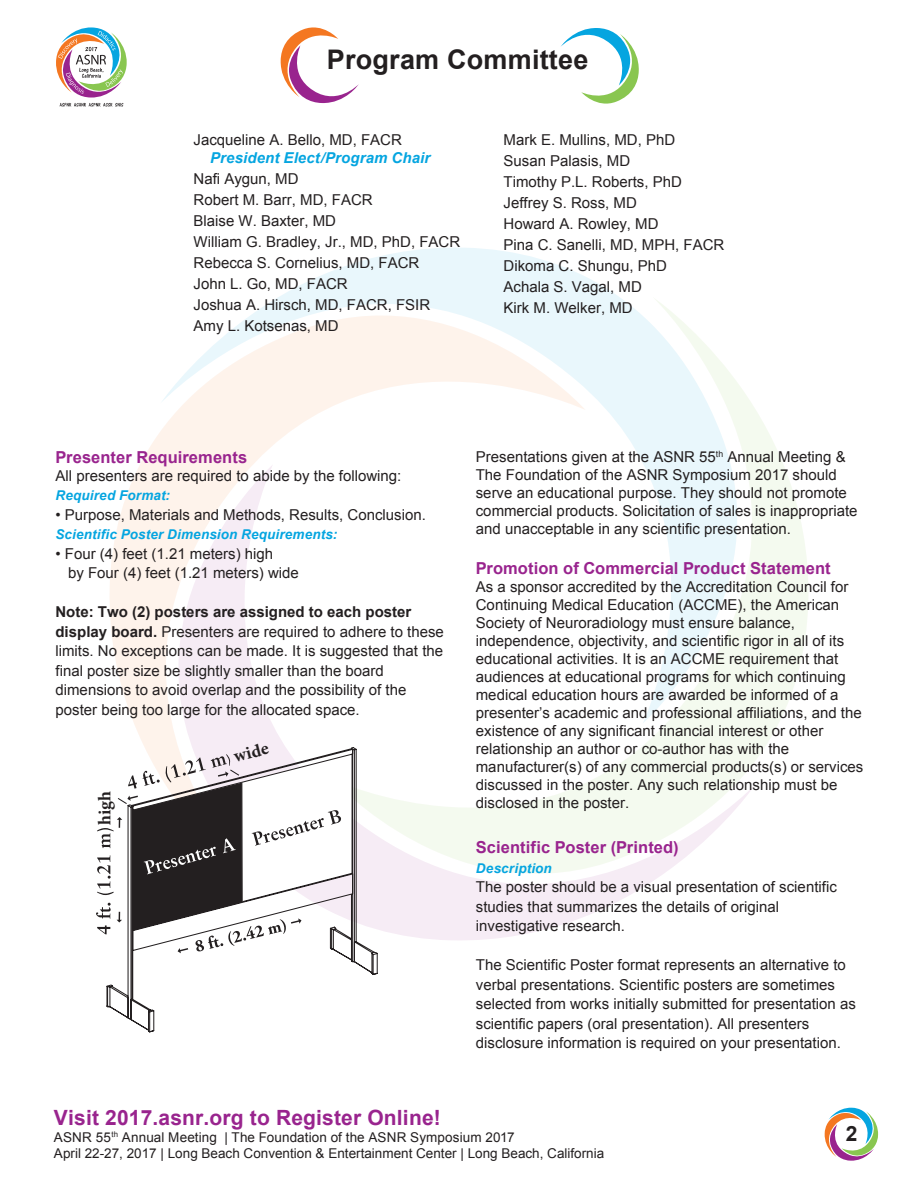
<style>
.page{position:relative;width:918px;height:1188px;background:#fff}
.page>*{position:absolute;margin:0;border:0;box-sizing:border-box;transform-origin:0 0}
.t1{font:700 27px "Arial";letter-spacing:.01em;color:#231f20}
.t2{font:700 21px "Arial";letter-spacing:.01em;color:#99248e}
.t3{font:700 21px "Arial";color:#231f20}
.t4{font:700 18px "Minion Pro";color:#231f20}
.t5{font:700 16.5px "Arial";letter-spacing:.005em;color:#99248e}
.t6{font:15px/18px "Arial";color:#231f20}
.t7{font:italic 700 15px "Arial";letter-spacing:.01em;color:#05a5e0}
.t8{font:13.5px/16.2px "Arial";color:#231f20}
.t9{font:italic 700 13.5px "Arial";letter-spacing:.015em;color:#05a5e0}
.s1{font-weight:700}
</style>
<div class="page">
<svg style="left:110px;top:433px;width:50px;height:281px;fill:#fef3eb"></svg>
<svg style="left:756px;top:467px;width:52px;height:292px;fill:#f4faef"></svg>
<svg style="left:131px;top:464px;width:625px;height:476px"></svg>
<svg style="left:160px;top:248px;width:624px;height:476px"></svg>
<img style="left:59px;top:106px;width:64px;height:1px">
<svg style="left:56px;top:27px;width:71px;height:79px"></svg>
<svg style="left:280px;top:27px;width:79px;height:77px"></svg>
<svg style="left:561px;top:28px;width:78px;height:76px"></svg>
<svg style="left:824px;top:1107px;width:55px;height:54px"></svg>
<svg style="left:106px;top:747px;width:272px;height:285px"></svg>
<svg style="left:96px;top:754px;width:256px;height:199px"></svg>
<h1 class="t1" style="left:327px;top:42px;width:263px">Program Committee</h1>
<p class="t6" style="left:194px;top:131px;width:210px">Jacqueline A. Bello, MD, FACR</p>
<p class="t7" style="left:210px;top:148px;width:222px">President Elect/Program Chair</p>
<p class="t6" style="left:194px;top:168px;width:268px;line-height:21px">Nafi Aygun, MD<br>Robert M. Barr, MD, FACR<br>Blaise W. Baxter, MD<br>William G. Bradley, Jr., MD, PhD, FACR<br>Rebecca S. Cornelius, MD, FACR<br>John L. Go, MD, FACR<br>Joshua A. Hirsch, MD, FACR, FSIR<br>Amy L. Kotsenas, MD</p>
<p class="t6" style="left:504px;top:129px;width:222px;line-height:21px">Mark E. Mullins, MD, PhD<br>Susan Palasis, MD<br>Timothy P.L. Roberts, PhD<br>Jeffrey S. Ross, MD<br>Howard A. Rowley, MD<br>Pina C. Sanelli, MD, MPH, FACR<br>Dikoma C. Shungu, PhD<br>Achala S. Vagal, MD<br>Kirk M. Welker, MD</p>
<p class="t5" style="left:56px;top:446px;width:193px">Presenter Requirements</p>
<p class="t6" style="left:56px;top:467px;width:347px">All presenters are required to abide by the following:</p>
<p class="t9" style="left:56px;top:487px;width:116px">Required Format:</p>
<p class="t6" style="left:56px;top:506px;width:372px">• Purpose, Materials and Methods, Results, Conclusion.</p>
<p class="t9" style="left:56px;top:526px;width:283px">Scientific Poster Dimension Requirements:</p>
<p class="t6" style="left:68px;top:544px;width:232px;line-height:19.5px;text-indent:-13px">• Four (4) feet (1.21 meters) high<br>by Four (4) feet (1.21 meters) wide</p>
<p class="t6" style="left:56px;top:603px;width:390px;line-height:19.5px"><span class="s1">Note: Two (2) posters are assigned to each poster display board.</span> Presenters are required to adhere to these limits. No exceptions can be made. It is suggested that the final poster size be slightly smaller than the board dimensions to avoid overlap and the possibility of the poster being too large for the allocated space.</p>
<p class="t4" style="left:231px;top:744px;width:37px;rotate:-14deg">wide</p>
<p class="t4" style="left:92px;top:825px;width:35px;rotate:-90deg">high</p>
<p class="t6" style="left:476px;top:448px;width:383px">Presentations given at the ASNR 55<sup>th</sup> Annual Meeting &amp; The Foundation of the ASNR Symposium 2017 should serve an educational purpose. They should not promote commercial products. Solicitation of sales is inappropriate and unacceptable in any scientific presentation.</p>
<p class="t5" style="left:476px;top:558px;width:356px">Promotion of Commercial Product Statement</p>
<p class="t6" style="left:476px;top:578px;width:389px">As a sponsor accredited by the Accreditation Council for Continuing Medical Education (ACCME), the American Society of Neuroradiology must ensure balance, independence, objectivity, and scientific rigor in all of its educational activities. It is an ACCME requirement that audiences at educational programs for which continuing medical education hours are awarded be informed of a presenter’s academic and professional affiliations, and the existence of any significant financial interest or other relationship an author or co-author has with the manufacturer(s) of any commercial products(s) or services discussed in the poster. Any such relationship must be disclosed in the poster.</p>
<p class="t5" style="left:476px;top:837px;width:204px">Scientific Poster (Printed)</p>
<p class="t9" style="left:476px;top:859px;width:78px">Description</p>
<p class="t6" style="left:476px;top:877px;width:363px;line-height:19.5px">The poster should be a visual presentation of scientific studies that summarizes the details of original investigative research.</p>
<p class="t6" style="left:476px;top:955px;width:382px;line-height:19.5px">The Scientific Poster format represents an alternative to verbal presentations. Scientific posters are sometimes selected from works initially submitted for presentation as scientific papers (oral presentation). All presenters disclosure information is required on your presentation.</p>
<h2 class="t2" style="left:54px;top:1104px;width:388px">Visit 2017.asnr.org to Register Online!</h2>
<p class="t8" style="left:54px;top:1129px;width:552px">ASNR 55<sup>th</sup> Annual Meeting | The Foundation of the ASNR Symposium 2017<br>April 22-27, 2017 | Long Beach Convention &amp; Entertainment Center | Long Beach, California</p>
<h2 class="t3" style="left:846px;top:1120px;width:13px">2</h2>
</div>
